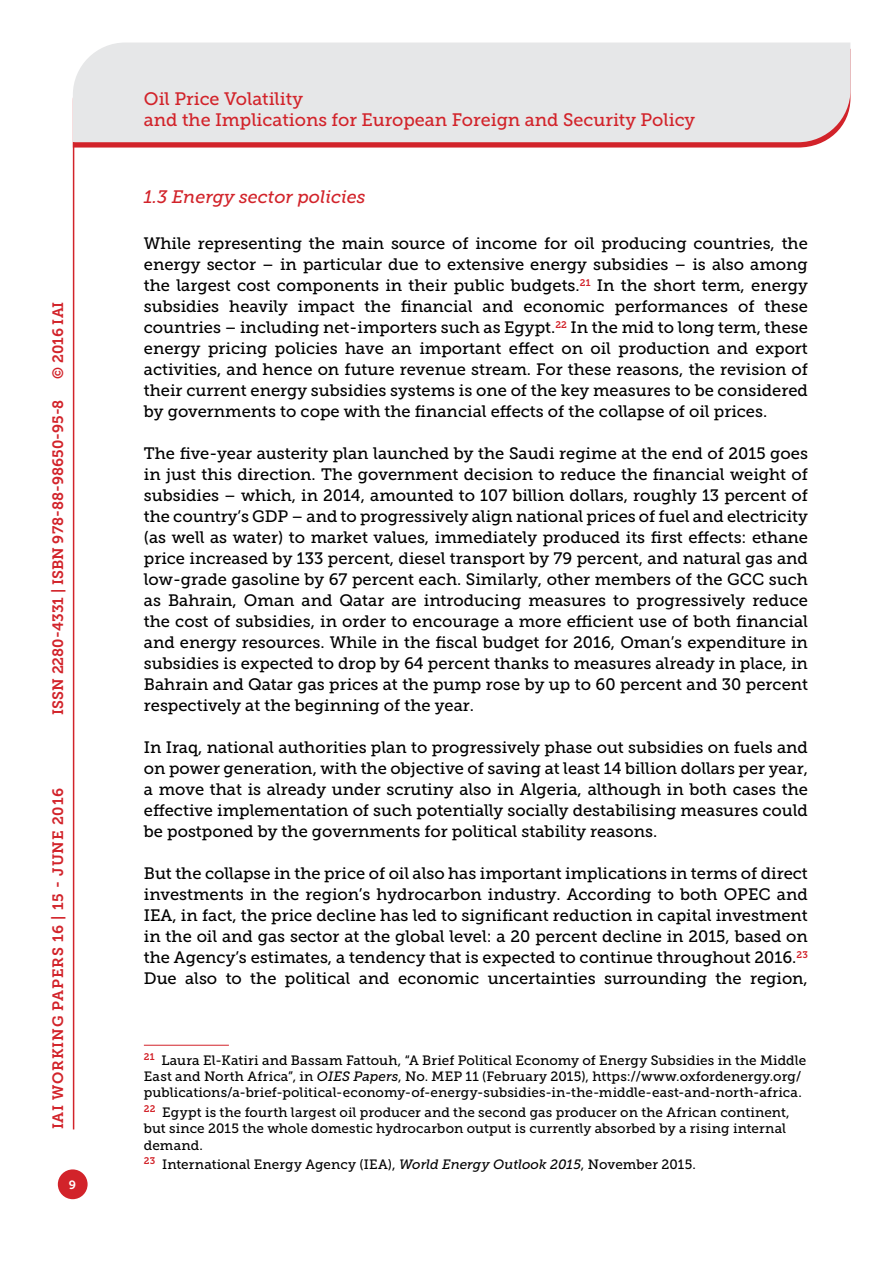
<style>
.page{position:relative;width:893px;height:1263px;background:#fff}
.page>*{position:absolute;margin:0;border:0;box-sizing:border-box;transform-origin:0 0}
.t1{font:18px/21.6px "Museo Slab 500";color:#d2232a}
.t2{font:italic 18px "Museo Slab 500";color:#d2232a}
.t3{font:16.5px/21px "Museo Slab 500";color:#000;text-align:justify}
.t4{font:15px "Museo Slab 700";color:#d2232a}
.t5{font:15px "Museo Slab 700";letter-spacing:.05em;color:#d2232a}
.t6{font:13.5px/16.2px "Museo Slab 500";letter-spacing:.005em;color:#000}
.t7{font:12px "Museo Slab 700";color:#fff}
.s1{font-style:italic}
</style>
<div class="page">
<svg style="left:74px;top:142px;width:749px;height:6px;fill:#d2232a"></svg>
<div style="left:73px;top:43px;width:777px;height:99px;background:#e6e7e8"></div>
<div style="left:58px;top:1169px;width:30px;height:30px;background:#d2232a;border-radius:50%"></div>
<hr style="left:73px;top:142px;width:1px;height:987px;background:#d2232a">
<hr style="left:144px;top:1045px;width:85px;height:1px;background:#d2232a">
<p class="t4" style="left:50px;top:379px;width:79px;rotate:-90deg">© 2016 IAI</p>
<p class="t4" style="left:49px;top:715px;width:317px;rotate:-90deg">ISSN 2280-4331 | ISBN 978-88-98650-95-8</p>
<p class="t5" style="left:50px;top:1129px;width:343px;rotate:-90deg">IAI WORKING PAPERS 16 | 15 - JUNE 2016</p>
<p class="t7" style="left:69px;top:1178px;width:9px">9</p>
<p class="t1" style="left:144px;top:88px;width:553px">Oil Price Volatility<br>and the Implications for European Foreign and Security Policy</p>
<p class="t2" style="left:144px;top:187px;width:223px">1.3 Energy sector policies</p>
<p class="t3" style="left:144px;top:233px;width:666px">While representing the main source of income for oil producing countries, the energy sector – in particular due to extensive energy subsidies – is also among the largest cost components in their public budgets.<sup>21</sup> In the short term, energy subsidies heavily impact the financial and economic performances of these countries – including net-importers such as Egypt.<sup>22</sup> In the mid to long term, these energy pricing policies have an important effect on oil production and export activities, and hence on future revenue stream. For these reasons, the revision of their current energy subsidies systems is one of the key measures to be considered by governments to cope with the financial effects of the collapse of oil prices.</p>
<p class="t3" style="left:144px;top:443px;width:666px">The five-year austerity plan launched by the Saudi regime at the end of 2015 goes in just this direction. The government decision to reduce the financial weight of subsidies – which, in 2014, amounted to 107 billion dollars, roughly 13 percent of the country’s GDP – and to progressively align national prices of fuel and electricity (as well as water) to market values, immediately produced its first effects: ethane price increased by 133 percent, diesel transport by 79 percent, and natural gas and low-grade gasoline by 67 percent each. Similarly, other members of the GCC such as Bahrain, Oman and Qatar are introducing measures to progressively reduce the cost of subsidies, in order to encourage a more efficient use of both financial and energy resources. While in the fiscal budget for 2016, Oman’s expenditure in subsidies is expected to drop by 64 percent thanks to measures already in place, in Bahrain and Qatar gas prices at the pump rose by up to 60 percent and 30 percent respectively at the beginning of the year.</p>
<p class="t3" style="left:144px;top:737px;width:666px">In Iraq, national authorities plan to progressively phase out subsidies on fuels and on power generation, with the objective of saving at least 14 billion dollars per year, a move that is already under scrutiny also in Algeria, although in both cases the effective implementation of such potentially socially destabilising measures could be postponed by the governments for political stability reasons.</p>
<p class="t3" style="left:144px;top:863px;width:666px">But the collapse in the price of oil also has important implications in terms of direct investments in the region’s hydrocarbon industry. According to both OPEC and IEA, in fact, the price decline has led to significant reduction in capital investment in the oil and gas sector at the global level: a 20 percent decline in 2015, based on the Agency’s estimates, a tendency that is expected to continue throughout 2016.<sup>23<br></sup>Due also to the political and economic uncertainties surrounding the region,</p>
<p class="t6" style="left:144px;top:1052px;width:664px"><sup>21</sup> Laura El-Katiri and Bassam Fattouh, “A Brief Political Economy of Energy Subsidies in the Middle<br>East and North Africa”, in <span class="s1">OIES Papers</span>, No. MEP 11 (February 2015), https://www.oxfordenergy.org/ publications/a-brief-political-economy-of-energy-subsidies-in-the-middle-east-and-north-africa.</p>
<p class="t6" style="left:144px;top:1104px;width:647px"><sup>22</sup> Egypt is the fourth largest oil producer and the second gas producer on the African continent, but since 2015 the whole domestic hydrocarbon output is currently absorbed by a rising internal demand.</p>
<p class="t6" style="left:144px;top:1157px;width:554px"><sup>23</sup> International Energy Agency (IEA), <span class="s1">World Energy Outlook 2015</span>, November 2015.</p>
</div>
